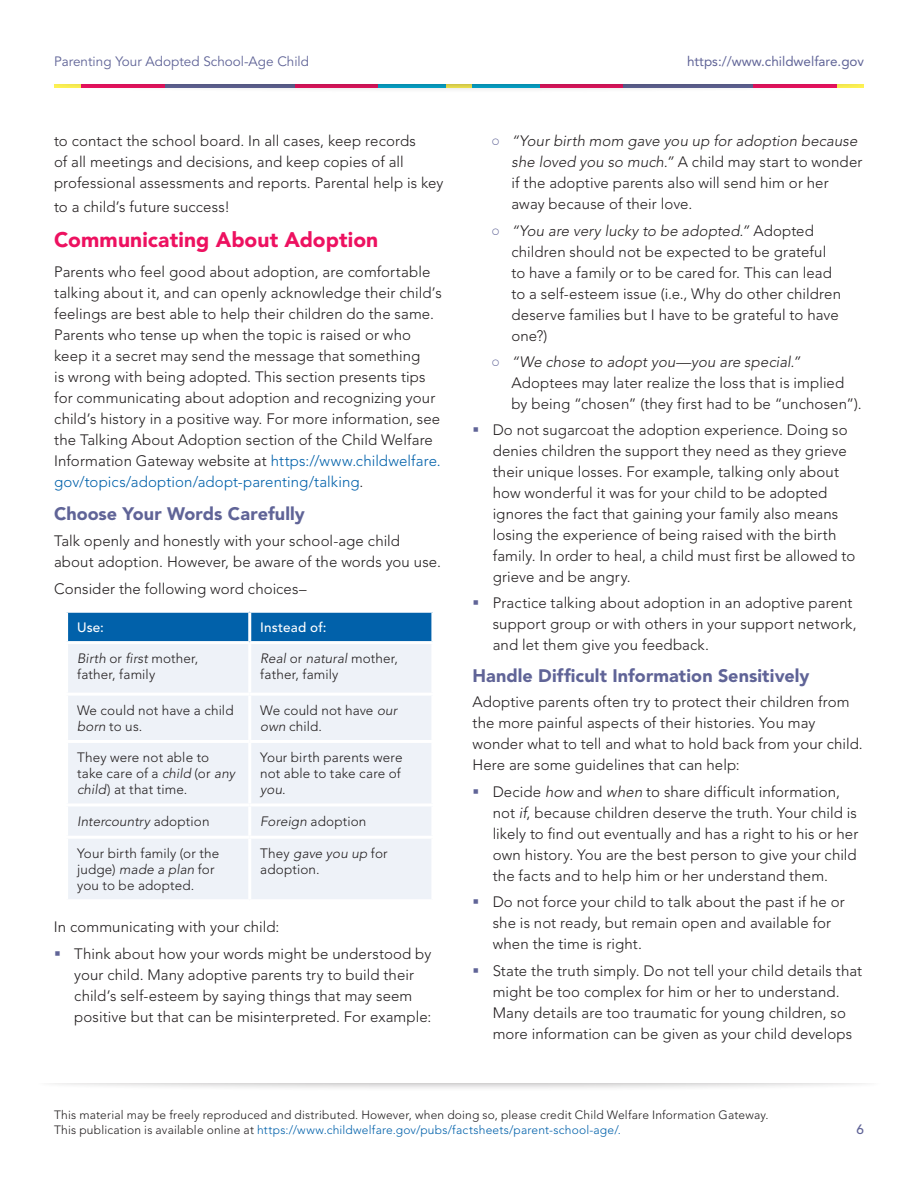
<style>
.page{position:relative;width:918px;height:1188px;background:#fff}
.page>*{position:absolute;margin:0;border:0;box-sizing:border-box;transform-origin:0 0}
.t1{font:900 21px "Avenir";letter-spacing:.005em;color:#ed1160}
.t2{font:900 18px "Avenir";letter-spacing:.005em;color:#606497}
.t3{font:300 15px/21px "Avenir";letter-spacing:.005em;color:#231f20}
.t4{font:300 13.5px/16.2px "Avenir";letter-spacing:.01em;color:#231f20}
.t5{font:13.5px "Avenir";color:#606497}
.t6{font:13.5px "Avenir";color:#606497}
.t7{font:italic 300 13.5px "Avenir";color:#231f20}
.t8{font:500 13.5px "Avenir";letter-spacing:.015em;color:#fff}
.t9{font:500 13.5px "Avenir";color:#606497}
.t10{font:300 12px/15px "Avenir";letter-spacing:.015em;color:#231f20}
.s1{color:#0161aa}
.s2{font-style:italic}
.s3{font-style:normal}
.s4{font-family:"Arial";font-weight:700;color:#606497}
</style>
<div class="page">
<div style="left:34px;top:1065px;width:850px;height:27px;background:#231f20;opacity:.4"></div>
<div style="left:0;top:1058px;width:918px;height:25px;background:#fff"></div>
<div style="left:47px;top:66px;width:824px;height:27px;background:#231f20;opacity:.4"></div>
<div style="left:38px;top:58px;width:842px;height:25px;background:#fff"></div>
<div style="left:68px;top:613px;width:363px;height:28px;background:#0161aa"></div>
<div style="left:68px;top:644px;width:363px;height:255px;background:#eef2f8"></div>
<hr style="left:248px;top:613px;width:3px;height:28px;background:#fff">
<hr style="left:248px;top:644px;width:3px;height:49px;background:#fff">
<hr style="left:248px;top:696px;width:3px;height:44px;background:#fff">
<hr style="left:248px;top:743px;width:3px;height:60px;background:#fff">
<hr style="left:248px;top:806px;width:3px;height:30px;background:#fff">
<hr style="left:248px;top:839px;width:3px;height:60px;background:#fff">
<hr style="left:65px;top:693px;width:185px;height:3px;background:#fff">
<hr style="left:250px;top:693px;width:184px;height:3px;background:#fff">
<hr style="left:65px;top:740px;width:185px;height:3px;background:#fff">
<hr style="left:250px;top:740px;width:184px;height:3px;background:#fff">
<hr style="left:65px;top:803px;width:185px;height:3px;background:#fff">
<hr style="left:250px;top:803px;width:184px;height:3px;background:#fff">
<hr style="left:65px;top:836px;width:185px;height:3px;background:#fff">
<hr style="left:250px;top:836px;width:184px;height:3px;background:#fff">
<p class="t5" style="left:54px;top:53px;width:257px">Parenting Your Adopted School-Age Child</p>
<p class="t6" style="left:687px;top:53px;width:179px">https://www.childwelfare.gov</p>
<p class="t3" style="left:54px;top:131px;width:391px">to contact the school board. In all cases, keep records<br>of all meetings and decisions, and keep copies of all professional assessments and reports. Parental help is key</p>
<p class="t3" style="left:54px;top:197px;width:178px">to a child’s future success!</p>
<h2 class="t1" style="left:54px;top:227px;width:326px">Communicating About Adoption</h2>
<p class="t3" style="left:54px;top:261px;width:389px">Parents who feel good about adoption, are comfortable talking about it, and can openly acknowledge their child’s feelings are best able to help their children do the same.<br>Parents who tense up when the topic is raised or who keep it a secret may send the message that something<br>is wrong with being adopted. This section presents tips for communicating about adoption and recognizing your child’s history in a positive way. For more information, see the Talking About Adoption section of the Child Welfare Information Gateway website at <span class="s1">https://www.childwelfare. gov/topics/adoption/adopt-parenting/talking</span>.</p>
<h3 class="t2" style="left:54px;top:503px;width:253px">Choose Your Words Carefully</h3>
<p class="t3" style="left:54px;top:530px;width:388px">Talk openly and honestly with your school-age child about adoption. However, be aware of the words you use.</p>
<p class="t3" style="left:54px;top:579px;width:254px">Consider the following word choices–</p>
<p class="t8" style="left:77px;top:620px;width:28px">Use:</p>
<p class="t8" style="left:260px;top:620px;width:68px">Instead of:</p>
<p class="t4" style="left:77px;top:651px;width:123px"><span class="s2">Birth</span> or <span class="s2">first</span> mother, father, family</p>
<p class="t4" style="left:260px;top:651px;width:139px"><span class="s2">Real</span> or <span class="s2">natural</span> mother, father, family</p>
<p class="t4" style="left:77px;top:702px;width:158px">We could not have a child <span class="s2">born</span> to us.</p>
<p class="t4" style="left:260px;top:702px;width:139px">We could not have <span class="s2">our own</span> child.</p>
<p class="t4" style="left:77px;top:749px;width:160px">They were not able to take care of a <span class="s2">child</span> (or <span class="s2">any child</span>) at that time.</p>
<p class="t4" style="left:260px;top:749px;width:144px;text-align:justify">Your birth parents were not able to take care of <span class="s2">you</span>.</p>
<p class="t7" style="left:77px;top:813px;width:134px">Intercountry <span class="s3">adoption</span></p>
<p class="t4" style="left:260px;top:813px;width:108px"><span class="s2">Foreign</span> adoption</p>
<p class="t4" style="left:77px;top:845px;width:144px">Your birth family (or the judge) <span class="s2">made a plan</span> for</p>
<p class="t4" style="left:77px;top:878px;width:119px">you to be adopted.</p>
<p class="t4" style="left:260px;top:845px;width:129px">They <span class="s2">gave you up</span> for adoption.</p>
<p class="t3" style="left:74px;top:943px;width:359px">Think about how your words might be understood by your child. Many adoptive parents try to build their child’s self-esteem by saying things that may seem positive but that can be misinterpreted. For example:</p>
<p class="t3" style="left:512px;top:131px;width:352px;text-indent:-20px"><span class="s4">○</span> <span class="s2">“Your birth mom gave you up for adoption because she loved you so much.”</span> A child may start to wonder if the adoptive parents also will send him or her away because of their love.</p>
<p class="t3" style="left:511px;top:220px;width:331px;text-indent:-20px"><span class="s4">○</span> <span class="s2">“You are very lucky to be adopted.”</span> Adopted children should not be expected to be grateful to have a family or to be cared for. This can lead to a self-esteem issue (i.e., Why do other children deserve families but I have to be grateful to have one?)</p>
<p class="t3" style="left:511px;top:351px;width:352px;text-indent:-20px"><span class="s4">○</span> <span class="s2">“We chose to adopt you—you are special.”<br></span>Adoptees may later realize the loss that is implied by being “chosen” (they first had to be “unchosen”).</p>
<p class="t3" style="left:493px;top:419px;width:364px">Do not sugarcoat the adoption experience. Doing so denies children the support they need as they grieve their unique losses. For example, talking only about how wonderful it was for your child to be adopted ignores the fact that gaining your family also means losing the experience of being raised with the birth family. In order to heal, a child must first be allowed to grieve and be angry.</p>
<p class="t3" style="left:493px;top:593px;width:365px">Practice talking about adoption in an adoptive parent support group or with others in your support network, and let them give you feedback.</p>
<h3 class="t2" style="left:472px;top:664px;width:339px">Handle Difficult Information Sensitively</h3>
<p class="t3" style="left:472px;top:691px;width:392px">Adoptive parents often try to protect their children from the more painful aspects of their histories. You may wonder what to tell and what to hold back from your child.<br>Here are some guidelines that can help:</p>
<p class="t3" style="left:493px;top:781px;width:367px">Decide <span class="s2">how</span> and <span class="s2">when</span> to share difficult information, not <span class="s2">if</span>, because children deserve the truth. Your child is likely to find out eventually and has a right to his or her own history. You are the best person to give your child the facts and to help him or her understand them.</p>
<p class="t3" style="left:493px;top:892px;width:354px">Do not force your child to talk about the past if he or she is not ready, but remain open and available for when the time is right.</p>
<p class="t3" style="left:493px;top:960px;width:371px">State the truth simply. Do not tell your child details that might be too complex for him or her to understand.<br>Many details are too traumatic for young children, so more information can be given as your child develops</p>
<p class="t10" style="left:54px;top:1107px;width:716px">This material may be freely reproduced and distributed. However, when doing so, please credit Child Welfare Information Gateway.<br>This publication is available online at <span class="s1">https://www.childwelfare.gov/pubs/factsheets/parent-school-age/.</span></p>
<p class="t9" style="left:857px;top:1122px;width:9px">6</p>
</div>
